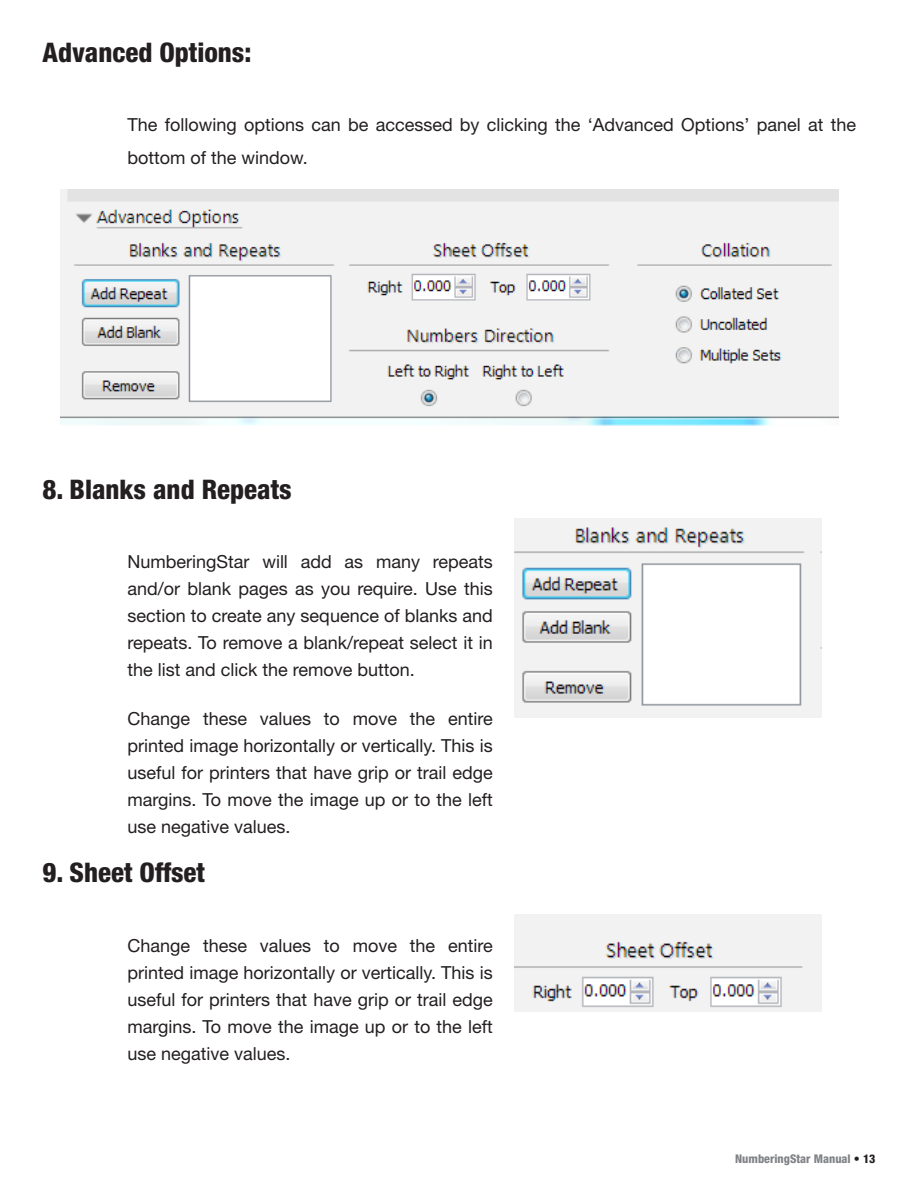
<style>
.page{position:relative;width:918px;height:1188px;background:#fff}
.page>*{position:absolute;margin:0;border:0;box-sizing:border-box;transform-origin:0 0}
.section_header{font:800 condensed 27px "Helvetica Neue LT Std";color:#231f20}
.main_text{font:18px/27px "Helvetica Neue LT Std";color:#231f20;text-align:justify}
.subsection_text{font:18px/27px "Helvetica Neue LT Std";color:#231f20}
.t1{font:800 condensed 12px "Helvetica Neue LT Std";color:#808285}
.s1{color:#231f20}
</style>
<div class="page">
<img style="left:60px;top:189px;width:778px;height:236px">
<img style="left:515px;top:519px;width:306px;height:199px">
<img style="left:515px;top:914px;width:306px;height:98px">
<p class="section_header" style="left:43px;top:35px;width:210px">Advanced Options:</p>
<p class="subsection_text" style="left:128px;top:108px;width:730px;line-height:32.4px">The following options can be accessed by clicking the ‘Advanced Options’ panel at the bottom of the window.</p>
<p class="section_header" style="left:43px;top:473px;width:251px">8. Blanks and Repeats</p>
<p class="subsection_text" style="left:128px;top:548px;width:367px;text-align:justify">NumberingStar will add as many repeats and/or blank pages as you require. Use this section to create any sequence of blanks and repeats. To remove a blank/repeat select it in the list and click the remove button.</p>
<p class="main_text" style="left:128px;top:705px;width:367px">Change these values to move the entire printed image horizontally or vertically. This is useful for printers that have grip or trail edge margins. To move the image up or to the left use negative values.</p>
<p class="section_header" style="left:43px;top:856px;width:164px">9. Sheet Offset</p>
<p class="main_text" style="left:128px;top:931px;width:367px">Change these values to move the entire printed image horizontally or vertically. This is useful for printers that have grip or trail edge margins. To move the image up or to the left use negative values.</p>
<p class="t1" style="left:735px;top:1152px;width:142px">NumberingStar Manual <span class="s1">• 13</span></p>
</div>
